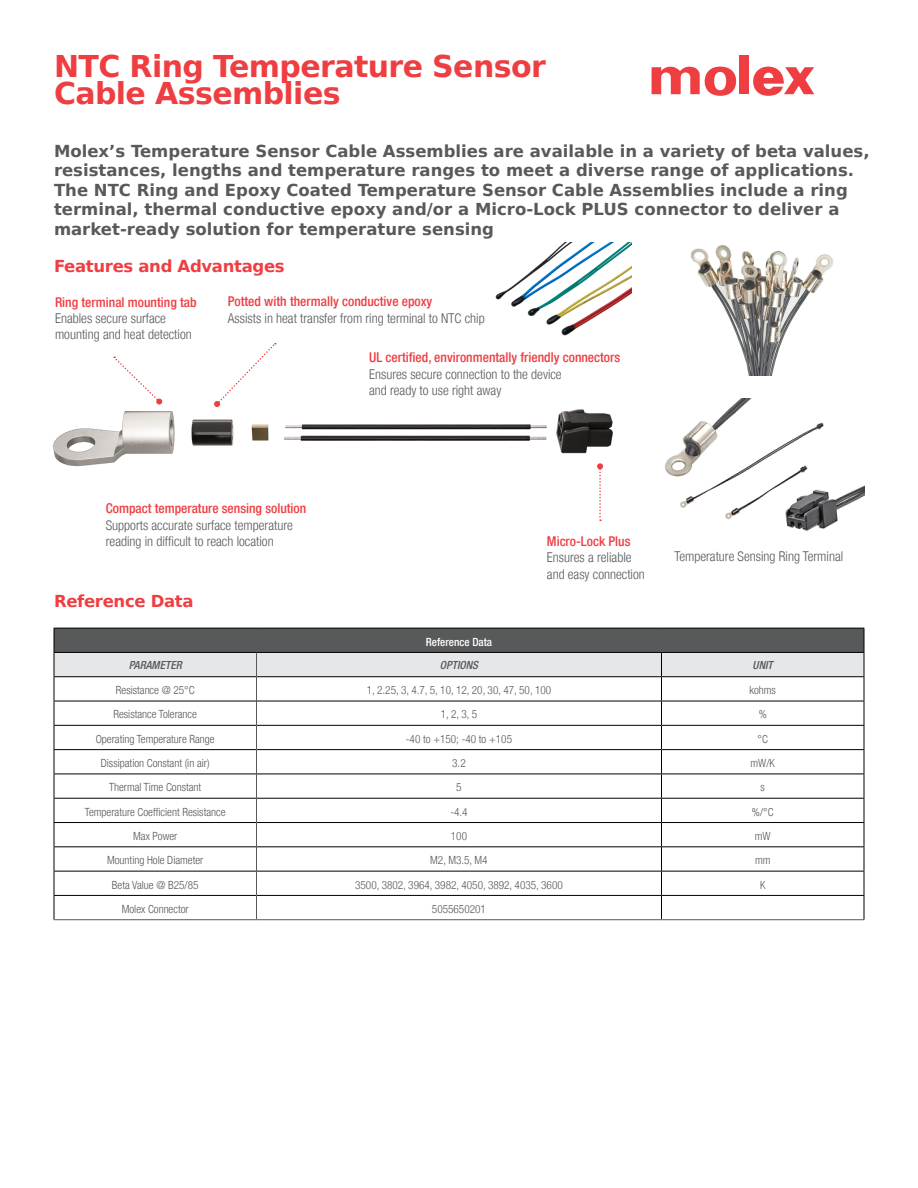
<style>
.page{position:relative;width:918px;height:1188px;background:#fff}
.page>*{position:absolute;margin:0;border:0;box-sizing:border-box;transform-origin:0 0}
.t1{font:700 30px/27px "Bitstream Vera Sans";letter-spacing:-.02em;color:#ef3e42}
.t2{font:700 16.5px/19.5px "Bitstream Vera Sans";color:#58595b}
.t3{font:700 16.5px "Bitstream Vera Sans";letter-spacing:-.02em;color:#ef3e42}
.t4{font:300 condensed 13.5px/16.5px "Helvetica Neue LT";color:#58595b}
.t5{font:500 condensed 13.5px "Helvetica Neue LT";color:#ef3e42}
.t6{font:300 condensed 11.25px "Helvetica Neue LT";color:#58595b}
.t7{font:italic 500 condensed 11.25px "Helvetica Neue LT Std";color:#58595b}
.t8{font:500 condensed 11.25px "Helvetica Neue LT";color:#fff}
</style>
<div class="page">
<img style="left:495px;top:243px;width:137px;height:93px">
<img style="left:53px;top:400px;width:560px;height:67px">
<svg style="left:113px;top:356px;width:49px;height:49px"></svg>
<svg style="left:214px;top:343px;width:62px;height:64px"></svg>
<img style="left:690px;top:245px;width:143px;height:130px">
<img style="left:664px;top:399px;width:201px;height:132px">
<hr style="left:256px;top:919px;width:406px;height:1px;background:#58595b">
<hr style="left:662px;top:919px;width:202px;height:1px;background:#58595b">
<hr style="left:54px;top:919px;width:202px;height:1px;background:#58595b">
<svg style="left:54px;top:629px;width:811px;height:290px"></svg>
<hr style="left:54px;top:628px;width:202px;height:1px;background:#000">
<hr style="left:256px;top:628px;width:406px;height:1px;background:#000">
<hr style="left:662px;top:628px;width:202px;height:1px;background:#000">
<svg style="left:597px;top:463px;width:6px;height:58px"></svg>
<div style="left:739px;top:56px;width:10px;height:38px;background:#ef3e42"></div>
<svg style="left:652px;top:66px;width:84px;height:30px"></svg>
<svg style="left:753px;top:67px;width:61px;height:29px"></svg>
<h1 class="t1" style="left:54px;top:53px;width:493px">NTC Ring Temperature Sensor<br>Cable Assemblies</h1>
<p class="t2" style="left:54px;top:141px;width:817px">Molex’s Temperature Sensor Cable Assemblies are available in a variety of beta values, resistances, lengths and temperature ranges to meet a diverse range of applications.<br>The NTC Ring and Epoxy Coated Temperature Sensor Cable Assemblies include a ring terminal, thermal conductive epoxy and/or a Micro-Lock PLUS connector to deliver a market-ready solution for temperature sensing</p>
<h2 class="t3" style="left:54px;top:257px;width:232px">Features and Advantages</h2>
<p class="t5" style="left:55px;top:294px;width:143px">Ring terminal mounting tab</p>
<p class="t4" style="left:55px;top:310px;width:138px">Enables secure surface mounting and heat detection</p>
<p class="t5" style="left:228px;top:293px;width:206px">Potted with thermally conductive epoxy</p>
<p class="t4" style="left:228px;top:309px;width:258px">Assists in heat transfer from ring terminal to NTC chip</p>
<p class="t5" style="left:369px;top:349px;width:253px">UL certified, environmentally friendly connectors</p>
<p class="t4" style="left:369px;top:366px;width:194px">Ensures secure connection to the device and ready to use right away</p>
<p class="t5" style="left:106px;top:501px;width:202px">Compact temperature sensing solution</p>
<p class="t4" style="left:106px;top:517px;width:189px">Supports accurate surface temperature reading in difficult to reach location</p>
<h2 class="t3" style="left:54px;top:591px;width:141px">Reference Data</h2>
<p class="t8" style="left:426px;top:635px;width:68px">Reference Data</p>
<p class="t5" style="left:547px;top:533px;width:85px">Micro-Lock Plus</p>
<p class="t4" style="left:547px;top:549px;width:99px">Ensures a reliable and easy connection</p>
<p class="t4" style="left:674px;top:548px;width:170px">Temperature Sensing Ring Terminal</p>
<p class="t7" style="left:129px;top:658px;width:55px">PARAMETER</p>
<p class="t7" style="left:440px;top:658px;width:40px">OPTIONS</p>
<p class="t7" style="left:753px;top:658px;width:22px">UNIT</p>
<p class="t6" style="left:116px;top:684px;width:80px">Resistance @ 25°C</p>
<p class="t6" style="left:367px;top:684px;width:186px">1, 2.25, 3, 4.7, 5, 10, 12, 20, 30, 47, 50, 100</p>
<p class="t6" style="left:750px;top:684px;width:28px">kohms</p>
<p class="t6" style="left:113px;top:708px;width:85px">Resistance Tolerance</p>
<p class="t6" style="left:441px;top:708px;width:38px">1, 2, 3, 5</p>
<p class="t6" style="left:759px;top:708px;width:10px">%</p>
<p class="t6" style="left:96px;top:732px;width:121px">Operating Temperature Range</p>
<p class="t6" style="left:406px;top:732px;width:108px">-40 to +150; -40 to +105</p>
<p class="t6" style="left:758px;top:732px;width:12px">°C</p>
<p class="t6" style="left:101px;top:757px;width:110px">Dissipation Constant (in air)</p>
<p class="t6" style="left:452px;top:757px;width:15px">3.2</p>
<p class="t6" style="left:751px;top:757px;width:26px">mW/K</p>
<p class="t6" style="left:109px;top:781px;width:94px">Thermal Time Constant</p>
<p class="t6" style="left:456px;top:781px;width:7px">5</p>
<p class="t6" style="left:761px;top:781px;width:6px">s</p>
<p class="t6" style="left:85px;top:805px;width:142px">Temperature Coefficient Resistance</p>
<p class="t6" style="left:450px;top:805px;width:19px">-4.4</p>
<p class="t6" style="left:752px;top:805px;width:23px">%/°C</p>
<p class="t6" style="left:133px;top:829px;width:46px">Max Power</p>
<p class="t6" style="left:451px;top:829px;width:18px">100</p>
<p class="t6" style="left:755px;top:829px;width:17px">mW</p>
<p class="t6" style="left:107px;top:854px;width:98px">Mounting Hole Diameter</p>
<p class="t6" style="left:430px;top:854px;width:59px">M2, M3.5, M4</p>
<p class="t6" style="left:755px;top:854px;width:17px">mm</p>
<p class="t6" style="left:112px;top:878px;width:88px">Beta Value @ B25/85</p>
<p class="t6" style="left:355px;top:878px;width:209px">3500, 3802, 3964, 3982, 4050, 3892, 4035, 3600</p>
<p class="t6" style="left:760px;top:878px;width:7px">K</p>
<p class="t6" style="left:122px;top:902px;width:68px">Molex Connector</p>
<p class="t6" style="left:432px;top:902px;width:55px">5055650201</p>
</div>
